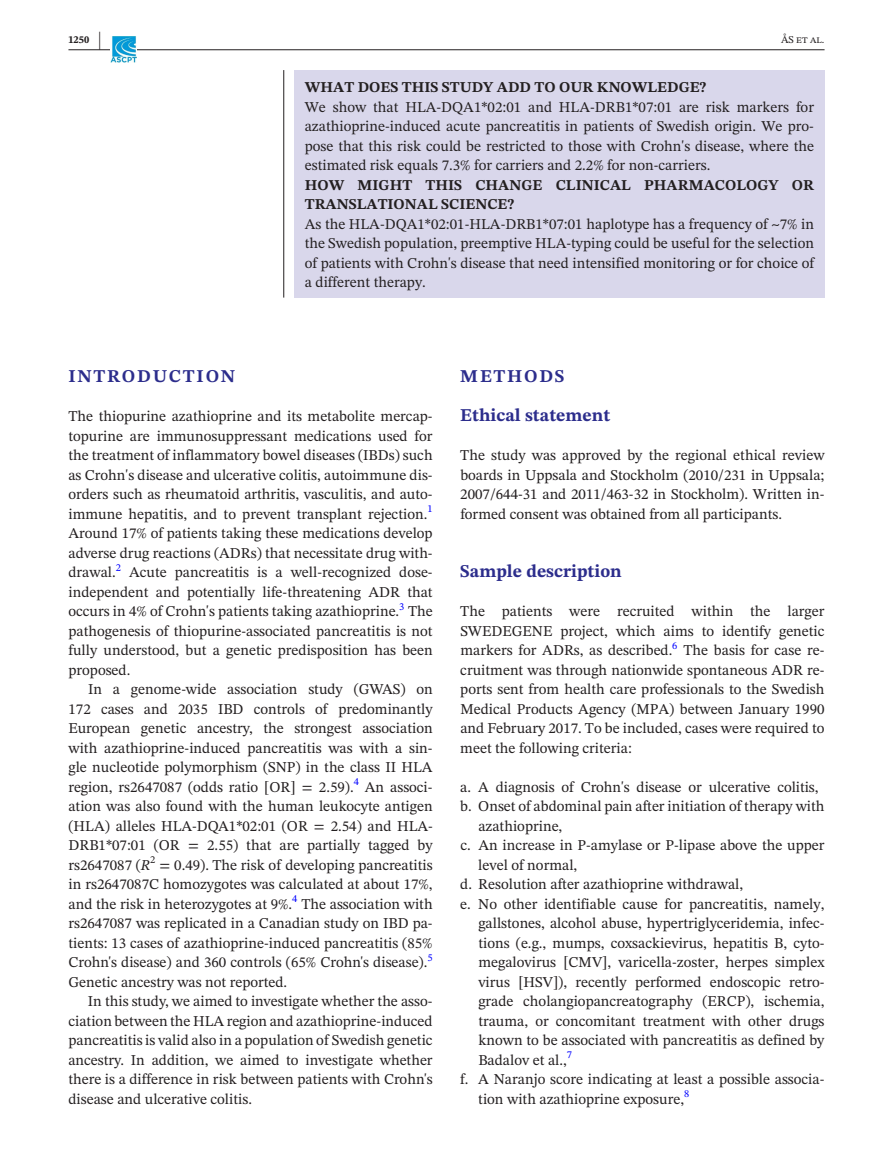
<style>
.page{position:relative;width:893px;height:1174px;background:#fff}
.page>*{position:absolute;margin:0;border:0;box-sizing:border-box;transform-origin:0 0}
.t1{font:700 18px/39px "STIX Two Text";color:#2c2d8c}
.t2{font:700 18px "STIX Two Text";letter-spacing:.1em;color:#2c2d8c}
.t3{font:15px/19.5px "STIX Two Text";color:#231f20;text-align:justify}
.t4{font:700 15px/19.5px "STIX Two Text";color:#231f20}
.t5{font:10.5px "STIX Two Text";color:#231f20}
.t6{font:10.5px "STIX Two Text";color:#00f}
.t7{font:700 10.5px "STIX Two Text";color:#231f20}
.s1{font-size:21px}
.s2{font-style:italic}
</style>
<div class="page">
<hr style="left:68px;top:49px;width:756px;height:1px;background:#231f20">
<img style="left:111px;top:37px;width:25px;height:25px">
<div style="left:294px;top:70px;width:530px;height:227px;background:#d9d7eb"></div>
<hr style="left:283px;top:70px;width:1px;height:227px;background:#231f20">
<p class="t7" style="left:68px;top:32px;width:34px">1250 <span class="s1">|</span></p>
<p class="t5" style="left:781px;top:32px;width:45px">ÅS et al.</p>
<p class="t4" style="left:305px;top:78px;width:403px">WHAT DOES THIS STUDY ADD TO OUR KNOWLEDGE?</p>
<p class="t3" style="left:305px;top:97px;width:511px">We show that HLA-DQA1*02:01 and HLA-DRB1*07:01 are risk markers for azathioprine-induced acute pancreatitis in patients of Swedish origin. We pro&shy;pose that this risk could be restricted to those with Crohn's disease, where the estimated risk equals 7.3% for carriers and 2.2% for non-carriers.</p>
<p class="t4" style="left:305px;top:175px;width:511px">HOW MIGHT THIS CHANGE CLINICAL PHARMACOLOGY OR<br>TRANSLATIONAL SCIENCE?</p>
<p class="t3" style="left:305px;top:214px;width:511px">As the HLA-DQA1*02:01-HLA-DRB1*07:01 haplotype has a frequency of ~7% in the Swedish population, preemptive HLA-typing could be useful for the selection of patients with Crohn's disease that need intensified monitoring or for choice of a different therapy.</p>
<p class="t2" style="left:68px;top:363px;width:168px">INTRODUCTION</p>
<p class="t3" style="left:68px;top:406px;width:366px">The thiopurine azathioprine and its metabolite mercap&shy;topurine are immunosuppressant medications used for the treatment of inflammatory bowel diseases (IBDs) such as Crohn's disease and ulcerative colitis, autoimmune dis&shy;orders such as rheumatoid arthritis, vasculitis, and auto&shy;immune hepatitis, and to prevent transplant rejection.</p>
<p class="t6" style="left:427px;top:501px;width:7px">1</p>
<p class="t3" style="left:68px;top:523px;width:366px">Around 17% of patients taking these medications develop adverse drug reactions (ADRs) that necessitate drug with&shy;drawal.</p>
<p class="t6" style="left:116px;top:559px;width:7px">2</p>
<p class="t3" style="left:68px;top:562px;width:366px;text-indent:61px">Acute pancreatitis is a well-recognized dose&shy;independent and potentially life-threatening ADR that occurs in 4% of Crohn's patients taking azathioprine.</p>
<p class="t6" style="left:399px;top:598px;width:7px">3</p>
<p class="t3" style="left:68px;top:601px;width:366px;text-indent:340px">The pathogenesis of thiopurine-associated pancreatitis is not fully understood, but a genetic predisposition has been proposed.</p>
<p class="t3" style="left:68px;top:679px;width:366px;text-indent:20px">In a genome-wide association study (GWAS) on 172 cases and 2035 IBD controls of predominantly European genetic ancestry, the strongest association with azathioprine-induced pancreatitis was with a sin&shy;gle nucleotide polymorphism (SNP) in the class II HLA region, rs2647087 (odds ratio [OR] = 2.59).</p>
<p class="t6" style="left:354px;top:774px;width:7px">4</p>
<p class="t3" style="left:68px;top:777px;width:366px;text-indent:296px">An associ&shy;ation was also found with the human leukocyte antigen (HLA) alleles HLA-DQA1*02:01 (OR = 2.54) and HLA-DRB1*07:01 (OR = 2.55) that are partially tagged by rs2647087 (<span class="s2">R</span></p>
<p class="t5" style="left:150px;top:852px;width:7px">2</p>
<p class="t3" style="left:68px;top:855px;width:366px;text-indent:91px">= 0.49). The risk of developing pancreatitis in rs2647087C homozygotes was calculated at about 17%, and the risk in heterozygotes at 9%.</p>
<p class="t6" style="left:292px;top:891px;width:7px">4</p>
<p class="t3" style="left:68px;top:894px;width:366px;text-indent:233px">The association with rs2647087 was replicated in a Canadian study on IBD pa&shy;tients: 13 cases of azathioprine-induced pancreatitis (85% Crohn's disease) and 360 controls (65% Crohn's disease).</p>
<p class="t6" style="left:427px;top:949px;width:7px">5</p>
<p class="t3" style="left:68px;top:972px;width:220px">Genetic ancestry was not reported.</p>
<p class="t3" style="left:88px;top:991px;width:346px">In this study, we aimed to investigate whether the asso-</p>
<p class="t3" style="left:68px;top:1011px;width:366px">ciation between the HLA region and azathioprine-induced</p>
<p class="t3" style="left:68px;top:1030px;width:366px">pancreatitis is valid also in a population of Swedish genetic</p>
<p class="t3" style="left:68px;top:1050px;width:366px">ancestry. In addition, we aimed to investigate whether</p>
<p class="t3" style="left:68px;top:1069px;width:366px">there is a difference in risk between patients with Crohn's</p>
<p class="t3" style="left:68px;top:1089px;width:185px">disease and ulcerative colitis.</p>
<p class="t1" style="left:460px;top:357px;width:151px">METHODS<br>Ethical statement</p>
<p class="t3" style="left:460px;top:445px;width:366px">The study was approved by the regional ethical review boards in Uppsala and Stockholm (2010/231 in Uppsala; 2007/644-31 and 2011/463-32 in Stockholm). Written in&shy;formed consent was obtained from all participants.</p>
<p class="t1" style="left:460px;top:552px;width:163px">Sample description</p>
<p class="t3" style="left:460px;top:601px;width:366px">The patients were recruited within the larger SWEDEGENE project, which aims to identify genetic markers for ADRs, as described.</p>
<p class="t6" style="left:672px;top:637px;width:7px">6</p>
<p class="t3" style="left:460px;top:640px;width:366px;text-indent:223px">The basis for case re&shy;cruitment was through nationwide spontaneous ADR re&shy;ports sent from health care professionals to the Swedish Medical Products Agency (MPA) between January 1990 and February 2017. To be included, cases were required to meet the following criteria:</p>
<p class="t3" style="left:460px;top:777px;width:360px">a. A diagnosis of Crohn's disease or ulcerative colitis,</p>
<p class="t3" style="left:460px;top:796px;width:366px">b. Onset of abdominal pain after initiation of therapy with</p>
<p class="t3" style="left:478px;top:816px;width:86px">azathioprine,</p>
<p class="t3" style="left:460px;top:835px;width:366px">c. An increase in P-amylase or P-lipase above the upper</p>
<p class="t3" style="left:478px;top:855px;width:101px">level of normal,</p>
<p class="t3" style="left:460px;top:874px;width:284px">d. Resolution after azathioprine withdrawal,</p>
<p class="t3" style="left:460px;top:894px;width:366px">e. No other identifiable cause for pancreatitis, namely,</p>
<p class="t3" style="left:478px;top:913px;width:348px">gallstones, alcohol abuse, hypertriglyceridemia, infec-</p>
<p class="t3" style="left:478px;top:933px;width:348px">tions (e.g., mumps, coxsackievirus, hepatitis B, cyto-</p>
<p class="t3" style="left:478px;top:952px;width:348px">megalovirus [CMV], varicella-zoster, herpes simplex</p>
<p class="t3" style="left:478px;top:972px;width:348px">virus [HSV]), recently performed endoscopic retro-</p>
<p class="t3" style="left:478px;top:991px;width:348px">grade cholangiopancreatography (ERCP), ischemia,</p>
<p class="t3" style="left:478px;top:1011px;width:348px">trauma, or concomitant treatment with other drugs</p>
<p class="t3" style="left:478px;top:1030px;width:348px">known to be associated with pancreatitis as defined by</p>
<p class="t3" style="left:478px;top:1050px;width:95px">Badalov et al.,<sup>7</sup></p>
<p class="t3" style="left:460px;top:1069px;width:366px">f. A Naranjo score indicating at least a possible associa-</p>
<p class="t3" style="left:478px;top:1089px;width:207px">tion with azathioprine exposure,</p>
<p class="t6" style="left:684px;top:1086px;width:7px">8</p>
</div>
